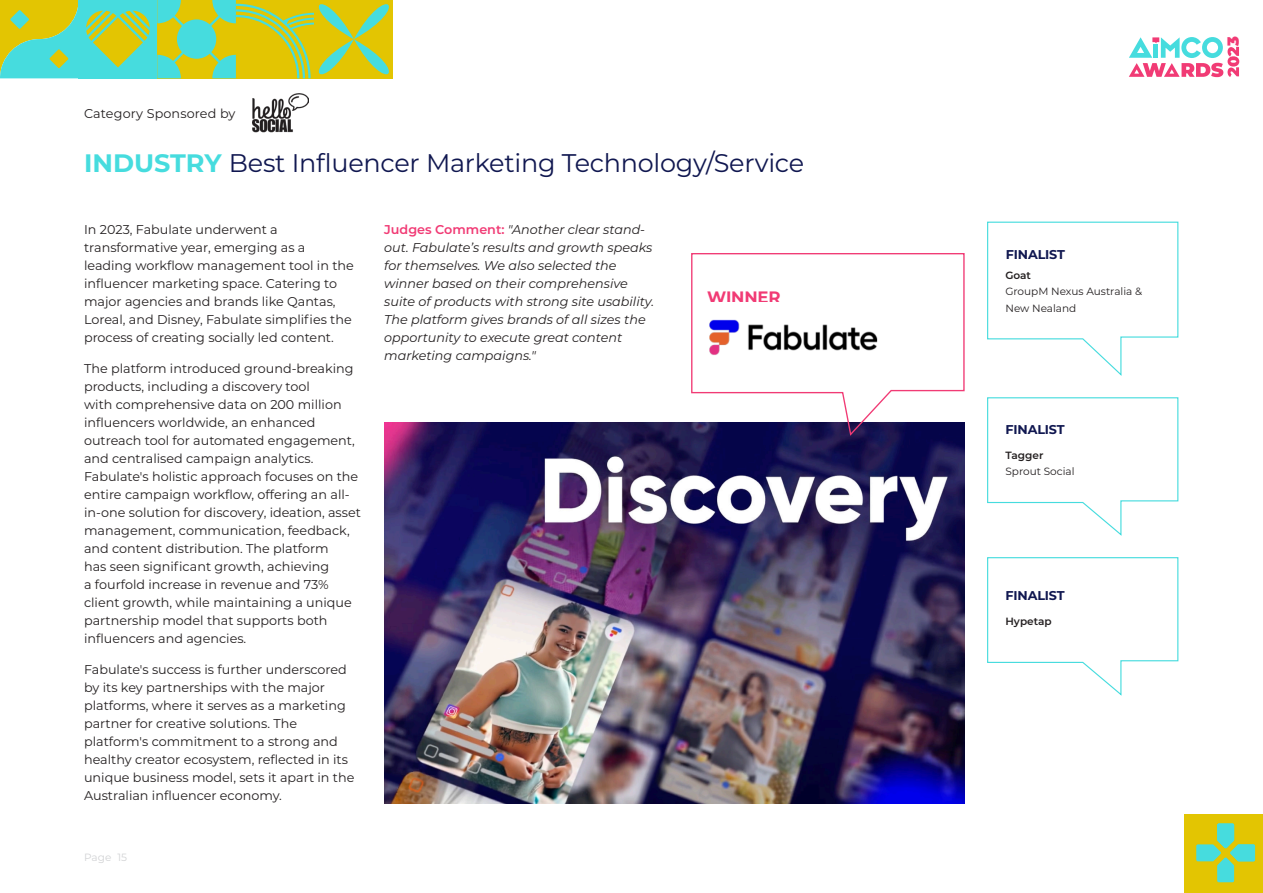
<style>
.page{position:relative;width:1263px;height:893px;background:#fff}
.page>*{position:absolute;margin:0;border:0;box-sizing:border-box;transform-origin:0 0}
.Paragraph_Style_1{font:25.5px "Montserrat";letter-spacing:-.01em;color:#101750}
.Paragraph_Style_2{font:700 16.5px "Montserrat";letter-spacing:-.01em;color:#f13b75}
.t1{font:900 16.05px "Montserrat";color:#f13b75}
.Paragraph_Style_3{font:12.75px/18px "Montserrat";color:#231f20}
.Paragraph_Style_3-2{font:italic 12.75px/18px "Montserrat";color:#231f20}
.Paragraph_Style_2-2{font:700 12.75px "Montserrat";letter-spacing:-.01em;color:#101750}
.t2{font:10.5px/16.5px "Montserrat";color:#231f20}
.t3{font:600 10.5px "Montserrat";color:#231f20}
.t4{font:10.5px "Montserrat";letter-spacing:.01em;color:#d1d2d4}
.s1{font-weight:700;font-size:25.2px;color:#46dcde}
.s2{font-weight:600;font-style:normal;color:#f13b75}
.s3{font-weight:600}
</style>
<div class="page">
<img style="left:384px;top:422px;width:581px;height:382px">
<svg style="left:987px;top:397px;width:192px;height:139px"></svg>
<svg style="left:987px;top:221px;width:192px;height:155px"></svg>
<svg style="left:987px;top:557px;width:192px;height:139px"></svg>
<svg style="left:690px;top:253px;width:275px;height:184px"></svg>
<img style="left:707px;top:303px;width:211px;height:65px">
<img style="left:252px;top:98px;width:57px;height:34px">
<svg style="left:0;top:0;width:79px;height:78px;background:#94d071"></svg>
<svg style="left:49px;top:49px;width:19px;height:19px"></svg>
<svg style="left:10px;top:10px;width:19px;height:19px"></svg>
<div style="left:79px;top:0;width:78px;height:78px;background:#46dcde"></div>
<svg style="left:86px;top:11px;width:64px;height:57px"></svg>
<svg style="left:157px;top:0;width:236px;height:98px"></svg>
<div style="left:1184px;top:814px;width:79px;height:79px;background:#e3c502"></div>
<svg style="left:1196px;top:823px;width:59px;height:59px"></svg>
<svg style="left:1129px;top:37px;width:110px;height:40px"></svg>
<p class="Paragraph_Style_3" style="left:84px;top:104px;width:153px">Category Sponsored by</p>
<p class="Paragraph_Style_1" style="left:84px;top:145px;width:722px"><span class="s1">INDUSTRY</span> Best Influencer Marketing Technology/Service</p>
<p class="Paragraph_Style_3" style="left:84px;top:220px;width:271px">In 2023, Fabulate underwent a transformative year, emerging as a leading workflow management tool in the influencer marketing space. Catering to major agencies and brands like Qantas, Loreal, and Disney, Fabulate simplifies the process of creating socially led content.</p>
<p class="Paragraph_Style_3" style="left:84px;top:359px;width:278px">The platform introduced ground-breaking products, including a discovery tool<br>with comprehensive data on 200 million influencers worldwide, an enhanced outreach tool for automated engagement, and centralised campaign analytics.<br>Fabulate's holistic approach focuses on the entire campaign workflow, offering an all&shy;in-one solution for discovery, ideation, asset management, communication, feedback, and content distribution. The platform<br>has seen significant growth, achieving<br>a fourfold increase in revenue and 73% client growth, while maintaining a unique partnership model that supports both influencers and agencies.</p>
<p class="Paragraph_Style_3" style="left:84px;top:660px;width:272px">Fabulate's success is further underscored by its key partnerships with the major platforms, where it serves as a marketing partner for creative solutions. The platform's commitment to a strong and healthy creator ecosystem, reflected in its unique business model, sets it apart in the Australian influencer economy.</p>
<p class="t4" style="left:84px;top:850px;width:45px">Page 15</p>
<p class="Paragraph_Style_3-2" style="left:384px;top:220px;width:271px"><span class="s2">Judges Comment:</span> "Another clear stand&shy;out. Fabulate’s results and growth speaks for themselves. We also selected the winner based on their comprehensive suite of products with strong site usability.<br>The platform gives brands of all sizes the opportunity to execute great content marketing campaigns."</p>
<p class="Paragraph_Style_2" style="left:707px;top:285px;width:75px">WINNER</p>
<p class="Paragraph_Style_2-2" style="left:1006px;top:245px;width:61px">FINALIST</p>
<p class="t2" style="left:1005px;top:266px;width:138px"><span class="s3">Goat<br></span>GroupM Nexus Australia &amp;<br>New Nealand</p>
<p class="Paragraph_Style_2-2" style="left:1005px;top:420px;width:61px">FINALIST</p>
<p class="t2" style="left:1005px;top:446px;width:71px"><span class="s3">Tagger<br></span>Sprout Social</p>
<p class="Paragraph_Style_2-2" style="left:1005px;top:586px;width:61px">FINALIST</p>
<p class="t3" style="left:1005px;top:613px;width:48px">Hypetap</p>
<p class="t1" style="left:1221px;top:46px;width:12px;rotate:-90deg">3</p>
</div>
